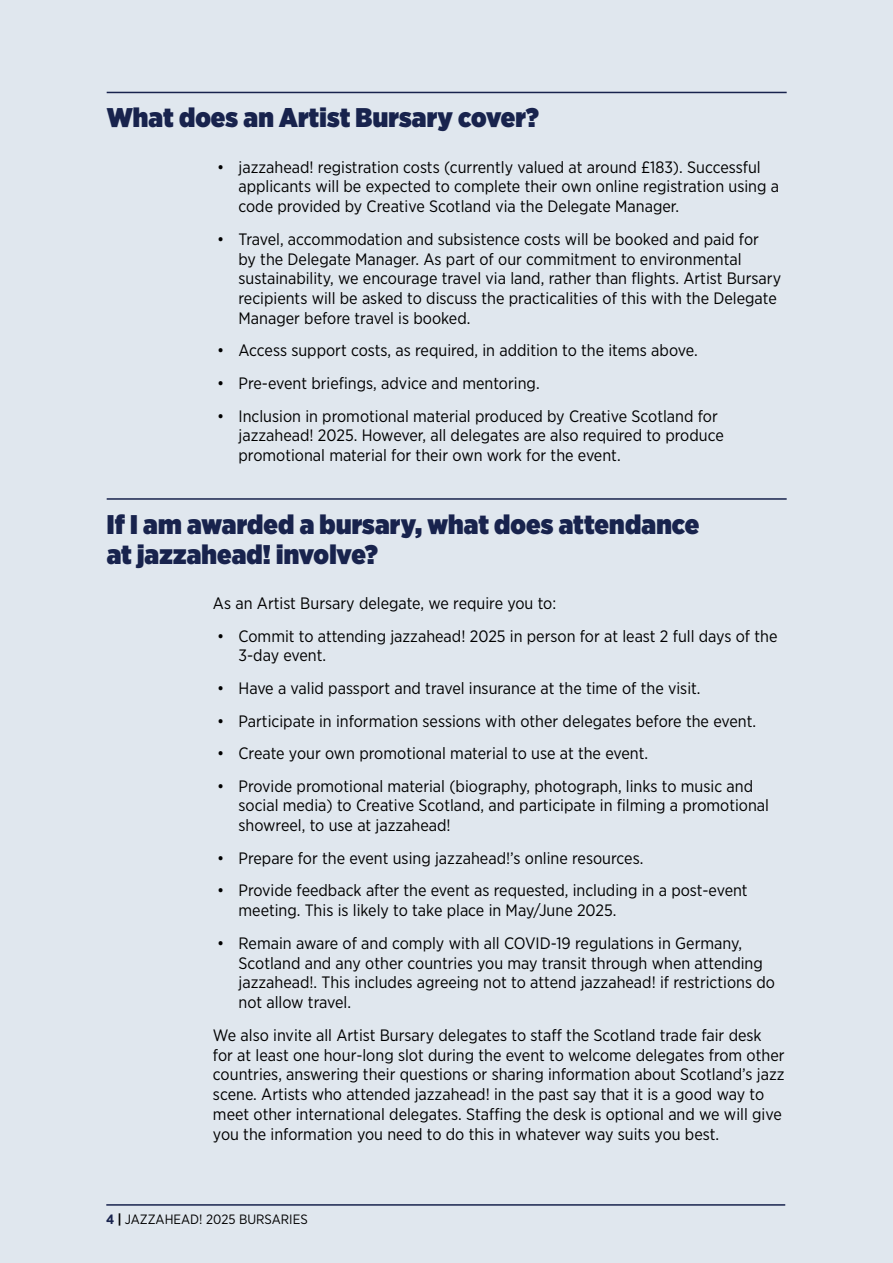
<style>
.page{position:relative;width:893px;height:1263px;background:#e0e7ee}
.page>*{position:absolute;margin:0;border:0;box-sizing:border-box;transform-origin:0 0}
.Subheads_ONE_H1{font:900 27px/30px "Gotham Narrow";letter-spacing:.005em;color:#18234d}
.Body_Text_P{font:16.5px/19.8px "Gotham Narrow";color:#000}
.t1{font:13.5px "Gotham Narrow";color:#000}
.s1{font-weight:700;color:#18234d}
.s2{font-weight:700}
</style>
<div class="page">
<hr style="left:106px;top:1204px;width:679px;height:2px;background:#18234d">
<hr style="left:107px;top:92px;width:680px;height:1px;background:#18234d">
<hr style="left:107px;top:498px;width:680px;height:2px;background:#18234d">
<h1 class="Subheads_ONE_H1" style="left:107px;top:102px;width:434px">What does an Artist Bursary cover?</h1>
<p class="Body_Text_P" style="left:238px;top:157px;width:542px;text-indent:-21px">• jazzahead! registration costs (currently valued at around £183). Successful applicants will be expected to complete their own online registration using a code provided by Creative Scotland via the Delegate Manager.</p>
<p class="Body_Text_P" style="left:238px;top:229px;width:544px;text-indent:-21px">• Travel, accommodation and subsistence costs will be booked and paid for<br>by the Delegate Manager. As part of our commitment to environmental sustainability, we encourage travel via land, rather than flights. Artist Bursary recipients will be asked to discuss the practicalities of this with the Delegate Manager before travel is booked.</p>
<p class="Body_Text_P" style="left:217px;top:340px;width:482px">• Access support costs, as required, in addition to the items above.</p>
<p class="Body_Text_P" style="left:217px;top:373px;width:324px">• Pre-event briefings, advice and mentoring.</p>
<p class="Body_Text_P" style="left:238px;top:406px;width:487px;text-indent:-21px">• Inclusion in promotional material produced by Creative Scotland for jazzahead! 2025. However, all delegates are also required to produce promotional material for their own work for the event.</p>
<h1 class="Subheads_ONE_H1" style="left:107px;top:509px;width:594px">If I am awarded a bursary, what does attendance at jazzahead! involve?</h1>
<p class="Body_Text_P" style="left:213px;top:593px;width:345px">As an Artist Bursary delegate, we require you to:</p>
<p class="Body_Text_P" style="left:238px;top:626px;width:540px;text-indent:-21px">• Commit to attending jazzahead! 2025 in person for at least 2 full days of the<br>3-day event.</p>
<p class="Body_Text_P" style="left:217px;top:678px;width:485px">• Have a valid passport and travel insurance at the time of the visit.</p>
<p class="Body_Text_P" style="left:217px;top:710px;width:540px">• Participate in information sessions with other delegates before the event.</p>
<p class="Body_Text_P" style="left:217px;top:743px;width:432px">• Create your own promotional material to use at the event.</p>
<p class="Body_Text_P" style="left:238px;top:776px;width:532px;text-indent:-21px">• Provide promotional material (biography, photograph, links to music and social media) to Creative Scotland, and participate in filming a promotional showreel, to use at jazzahead!</p>
<p class="Body_Text_P" style="left:217px;top:848px;width:428px">• Prepare for the event using jazzahead!’s online resources.</p>
<p class="Body_Text_P" style="left:238px;top:880px;width:511px;text-indent:-21px">• Provide feedback after the event as requested, including in a post-event meeting. This is likely to take place in May/June 2025.</p>
<p class="Body_Text_P" style="left:238px;top:933px;width:538px;text-indent:-21px">• Remain aware of and comply with all COVID-19 regulations in Germany, Scotland and any other countries you may transit through when attending jazzahead!. This includes agreeing not to attend jazzahead! if restrictions do not allow travel.</p>
<p class="Body_Text_P" style="left:213px;top:1025px;width:573px">We also invite all Artist Bursary delegates to staff the Scotland trade fair desk for at least one hour-long slot during the event to welcome delegates from other countries, answering their questions or sharing information about Scotland’s jazz scene. Artists who attended jazzahead! in the past say that it is a good way to meet other international delegates. Staffing the desk is optional and we will give you the information you need to do this in whatever way suits you best.</p>
<p class="t1" style="left:106px;top:1211px;width:203px"><span class="s1">4</span> <span class="s2">|</span> JAZZAHEAD! 2025 BURSARIES</p>
</div>
